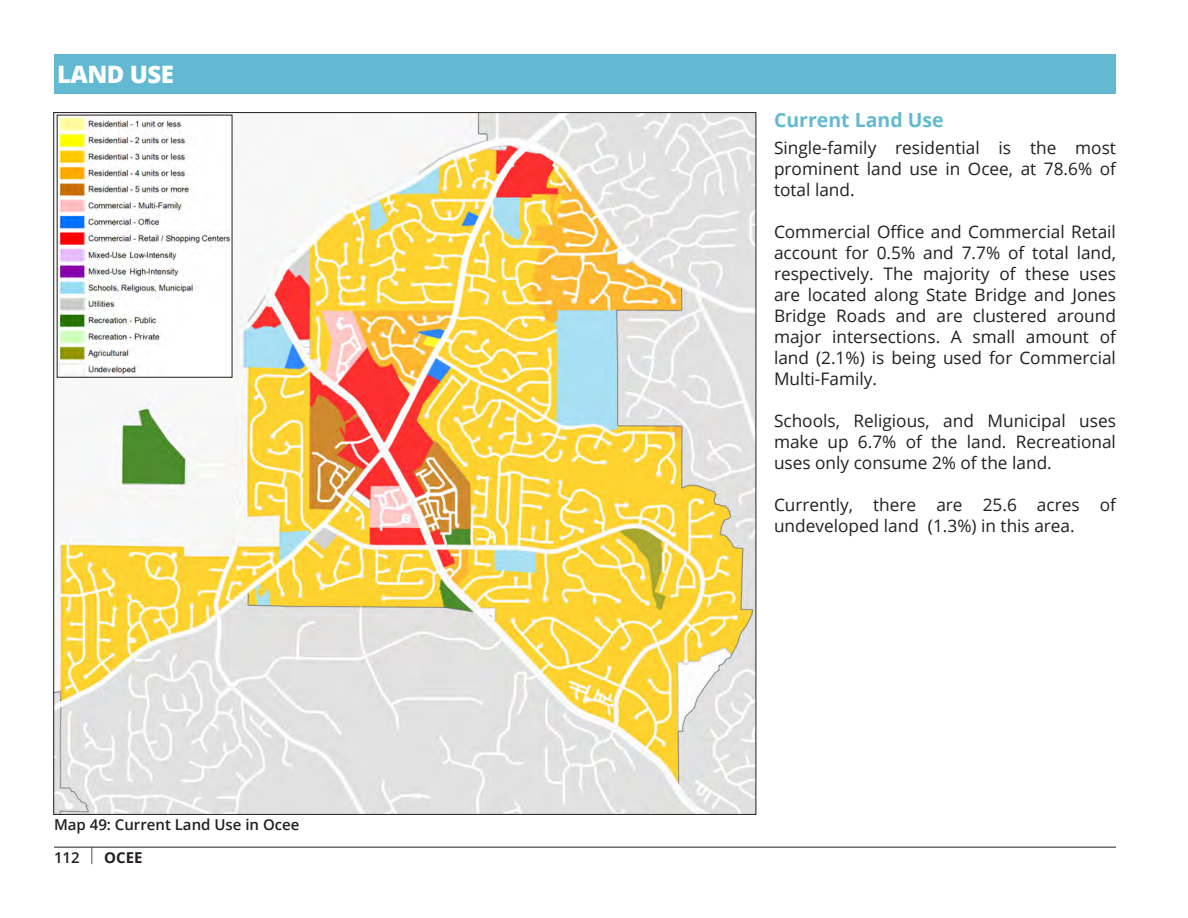
<style>
.page{position:relative;width:1188px;height:918px;background:#fff}
.page>*{position:absolute;margin:0;border:0;box-sizing:border-box;transform-origin:0 0}
.t1{font:800 24px "Open Sans";letter-spacing:-.02em;color:#fff}
.t2{font:700 19.5px "Open Sans";color:#61bad1}
.t3{font:17.25px/21px "Open Sans";color:#231f20;text-align:justify}
.t4{font:600 15px "Open Sans";color:#231f20}
.t5{font:700 15px "Open Sans";color:#231f20}
.s1{font-weight:600}
</style>
<div class="page">
<hr style="left:54px;top:847px;width:1062px;height:1px;background:#231f20">
<img style="left:56px;top:114px;width:698px;height:699px">
<div style="left:54px;top:54px;width:1062px;height:40px;background:#61bad1"></div>
<img style="left:59px;top:117px;width:171px;height:258px">
<p class="t1" style="left:57px;top:56px;width:119px">LAND USE</p>
<p class="t4" style="left:54px;top:815px;width:247px">Map 49: Current Land Use in Ocee</p>
<p class="t5" style="left:54px;top:846px;width:90px"><span class="s1">112</span> <sup>|</sup> OCEE</p>
<p class="t2" style="left:774px;top:107px;width:171px">Current Land Use</p>
<p class="t3" style="left:774px;top:137px;width:344px">Single-family residential is the most prominent land use in Ocee, at 78.6% of total land.</p>
<p class="t3" style="left:774px;top:221px;width:344px">Commercial Office and Commercial Retail account for 0.5% and 7.7% of total land, respectively. The majority of these uses are located along State Bridge and Jones Bridge Roads and are clustered around major intersections. A small amount of land (2.1%) is being used for Commercial Multi-Family.</p>
<p class="t3" style="left:774px;top:410px;width:344px">Schools, Religious, and Municipal uses make up 6.7% of the land. Recreational uses only consume 2% of the land.</p>
<p class="t3" style="left:774px;top:494px;width:343px">Currently, there are 25.6 acres of undeveloped land (1.3%) in this area.</p>
</div>
